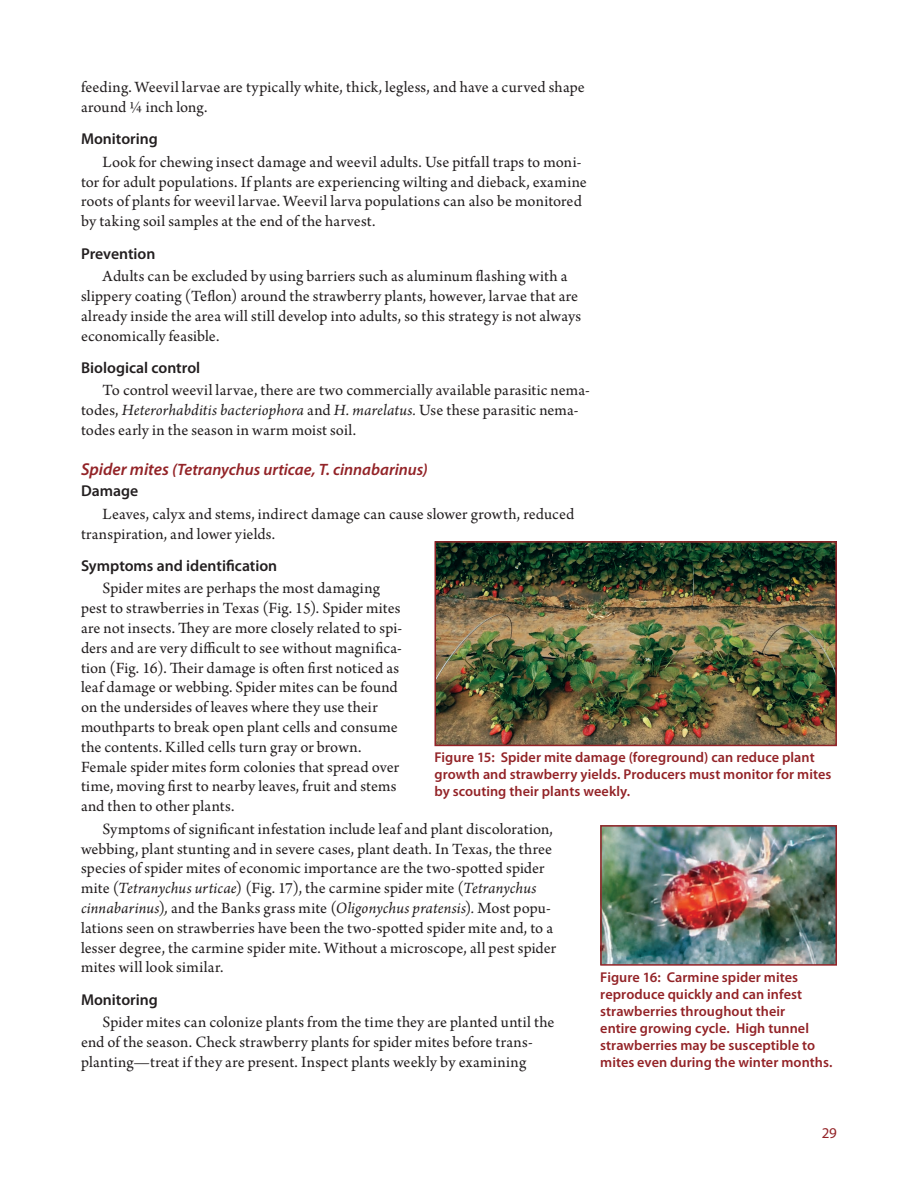
<style>
.page{position:relative;width:918px;height:1188px;background:#fff}
.page>*{position:absolute;margin:0;border:0;box-sizing:border-box;transform-origin:0 0}
.body_text{font:16.5px/19.8px "Arno Pro";letter-spacing:.01em;color:#231f20}
.heading2{font:italic 600 16.5px "Myriad Pro";color:#932327}
.heading3{font:600 15.75px "Myriad Pro";color:#231f20}
.t1{font:15px "Myriad Pro";color:#932327}
.captions{font:600 14.25px/17.1px "Myriad Pro";letter-spacing:.005em;color:#932327}
.s1{font-style:italic}
.s2{font-size:17.25px}
</style>
<div class="page">
<img style="left:437px;top:544px;width:397px;height:199px">
<div style="left:434px;top:541px;width:403px;height:205px;border:2px solid #932327"></div>
<img style="left:603px;top:828px;width:231px;height:135px">
<div style="left:600px;top:825px;width:237px;height:141px;border:2px solid #932327"></div>
<p class="body_text" style="left:81px;top:78px;width:505px">feeding. Weevil larvae are typically white, thick, legless, and have a curved shape around ¼ inch long.</p>
<p class="heading3" style="left:81px;top:129px;width:78px">Monitoring</p>
<p class="body_text" style="left:81px;top:153px;width:507px;text-indent:22px">Look for chewing insect damage and weevil adults. Use pitfall traps to moni&shy;tor for adult populations. If plants are experiencing wilting and dieback, examine roots of plants for weevil larvae. Weevil larva populations can also be monitored by taking soil samples at the end of the harvest.</p>
<p class="heading3" style="left:81px;top:243px;width:76px">Prevention</p>
<p class="body_text" style="left:81px;top:267px;width:502px;text-indent:22px">Adults can be excluded by using barriers such as aluminum flashing with a slippery coating (Teflon) around the strawberry plants, however, larvae that are already inside the area will still develop into adults, so this strategy is not always economically feasible.</p>
<p class="heading3" style="left:81px;top:358px;width:121px">Biological control</p>
<p class="body_text" style="left:81px;top:382px;width:510px;text-indent:22px">To control weevil larvae, there are two commercially available parasitic nema&shy;todes, <span class="s1">Heterorhabditis bacteriophora</span> and <span class="s1">H. marelatus.</span> Use these parasitic nema&shy;todes early in the season in warm moist soil.</p>
<p class="heading2" style="left:81px;top:459px;width:348px"><span class="s2">Spider mites</span> (Tetranychus urticae, T. cinnabarinus)</p>
<p class="heading3" style="left:81px;top:481px;width:59px">Damage</p>
<p class="body_text" style="left:81px;top:505px;width:495px;text-indent:22px">Leaves, calyx and stems, indirect damage can cause slower growth, reduced transpiration, and lower yields.</p>
<p class="heading3" style="left:81px;top:556px;width:198px">Symptoms and identification</p>
<p class="body_text" style="left:81px;top:580px;width:323px;text-indent:22px">Spider mites are perhaps the most damaging pest to strawberries in Texas (Fig. 15). Spider mites are not insects. They are more closely related to spi&shy;ders and are very difficult to see without magnifica&shy;tion (Fig. 16). Their damage is often first noticed as leaf damage or webbing. Spider mites can be found on the undersides of leaves where they use their mouthparts to break open plant cells and consume the contents. Killed cells turn gray or brown.<br>Female spider mites form colonies that spread over time, moving first to nearby leaves, fruit and stems and then to other plants.</p>
<p class="body_text" style="left:81px;top:820px;width:477px;text-indent:22px">Symptoms of significant infestation include leaf and plant discoloration, webbing, plant stunting and in severe cases, plant death. In Texas, the three species of spider mites of economic importance are the two-spotted spider mite (<span class="s1">Tetranychus urticae</span>) (Fig. 17), the carmine spider mite (<span class="s1">Tetranychus cinnabarinus</span>)<span class="s1">,</span> and the Banks grass mite (<span class="s1">Oligonychus pratensis</span>)<span class="s1">.</span> Most popu&shy;lations seen on strawberries have been the two-spotted spider mite and, to a lesser degree, the carmine spider mite. Without a microscope, all pest spider mites will look similar.</p>
<p class="heading3" style="left:81px;top:989px;width:78px">Monitoring</p>
<p class="body_text" style="left:81px;top:1013px;width:475px;text-indent:22px">Spider mites can colonize plants from the time they are planted until the end of the season. Check strawberry plants for spider mites before trans&shy;planting—treat if they are present. Inspect plants weekly by examining</p>
<p class="captions" style="left:434px;top:749px;width:398px">Figure 15: Spider mite damage (foreground) can reduce plant growth and strawberry yields. Producers must monitor for mites by scouting their plants weekly.</p>
<p class="captions" style="left:600px;top:968px;width:234px">Figure 16: Carmine spider mites reproduce quickly and can infest strawberries throughout their<br>entire growing cycle. High tunnel strawberries may be susceptible to mites even during the winter months.</p>
<p class="t1" style="left:822px;top:1123px;width:17px">29</p>
</div>
